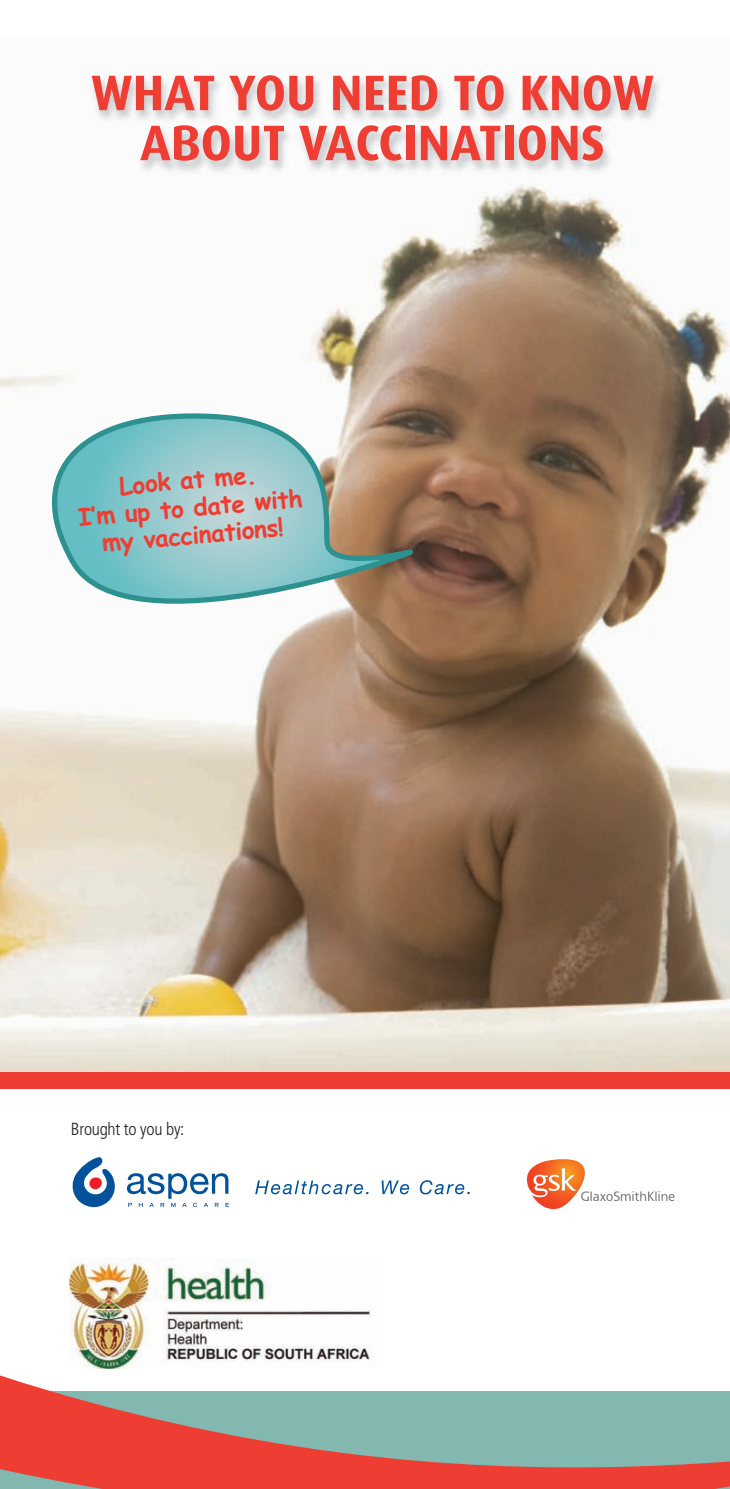
<style>
.page{position:relative;width:730px;height:1489px;background:#fff}
.page>*{position:absolute;margin:0;border:0;box-sizing:border-box;transform-origin:0 0}
.t1{font:700 50px/50px "Dax";color:#ee3e34;text-align:center}
.t2{font:700 24.25px/27.5px "Comic Sans MS";color:#ee3e34;text-align:center}
.t3{font:300 condensed 17.5px "Frutiger";letter-spacing:-.015em;color:#231f20}
</style>
<div class="page">
<img style="left:0;top:212px;width:729px;height:859px">
<svg style="left:52px;top:413px;width:361px;height:190px;background:#9bbdb9"></svg>
<img style="left:70px;top:1258px;width:303px;height:102px">
<svg style="left:527px;top:1159px;width:147px;height:51px"></svg>
<svg style="left:72px;top:1157px;width:157px;height:50px"></svg>
<svg style="left:255px;top:1180px;width:214px;height:14px"></svg>
<svg style="left:0;top:1360px;width:729px;height:128px"></svg>
<img style="left:92px;top:78px;width:568px;height:134px">
<div style="left:0;top:1071px;width:729px;height:17px;background:#ee3e34"></div>
<h1 class="t1" style="left:91px;top:71px;width:565px">WHAT YOU NEED TO KNOW<br>ABOUT VACCINATIONS</h1>
<p class="t2" style="left:75px;top:476px;width:226px;rotate:-5deg">Look at me.<br>I’m up to date with my vaccinations!</p>
<p class="t3" style="left:71px;top:1122px;width:115px">Brought to you by:</p>
</div>
